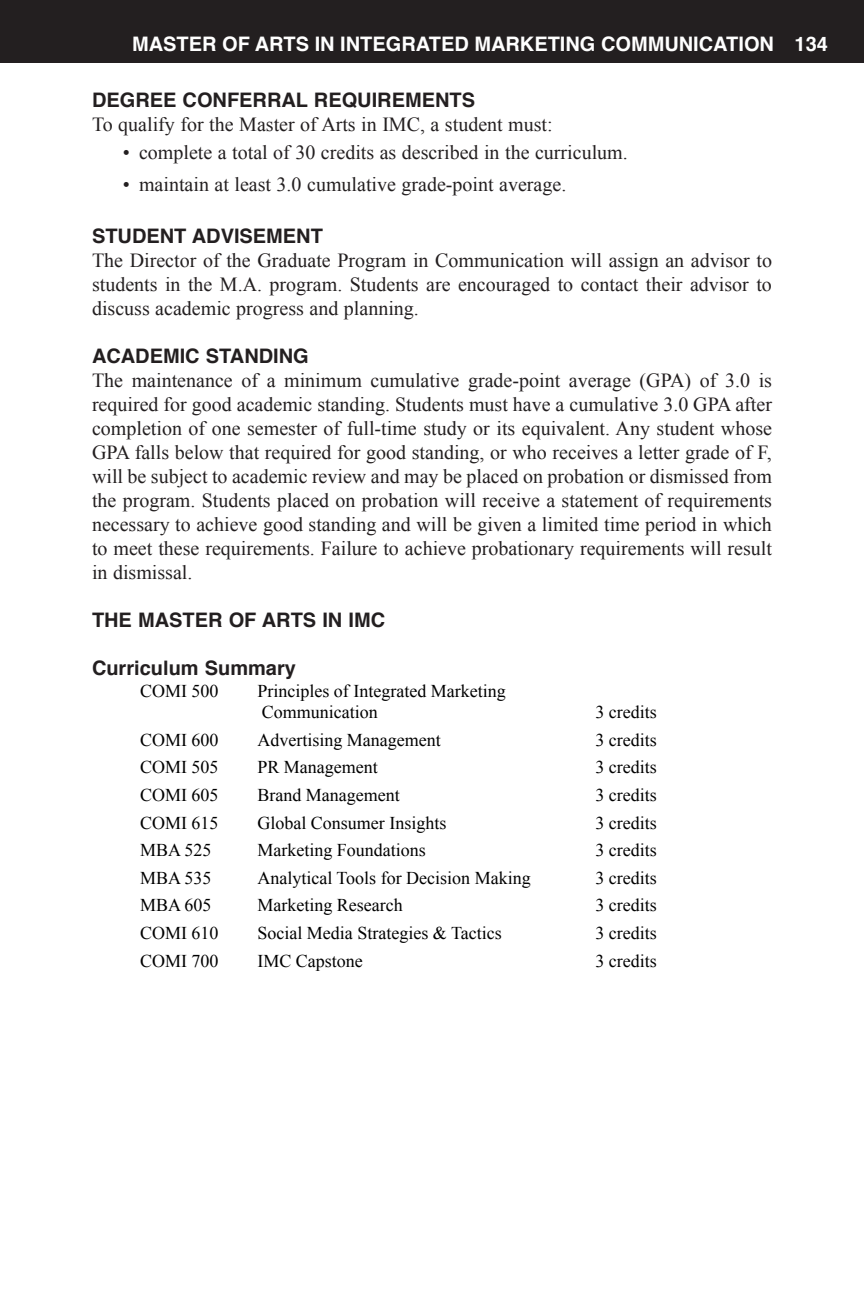
<style>
.page{position:relative;width:864px;height:1296px;background:#fff}
.page>*{position:absolute;margin:0;border:0;box-sizing:border-box;transform-origin:0 0}
.First_Paragraph{font:20px/24px "Times New Roman";color:#231f20;text-align:justify}
.C_Head_-_U___L{font:700 20px "Helvetica";color:#231f20}
.t1{font:700 20px "Helvetica";color:#fff}
.t2{font:18px/21.6px "Times New Roman";color:#000}
</style>
<div class="page">
<div style="left:0;top:0;width:864px;height:63px;background:#231f20"></div>
<p class="t1" style="left:132px;top:28px;width:697px">MASTER OF ARTS IN INTEGRATED MARKETING COMMUNICATION 134</p>
<p class="C_Head_-_U___L" style="left:92px;top:84px;width:385px">DEGREE CONFERRAL REQUIREMENTS</p>
<p class="First_Paragraph" style="left:92px;top:112px;width:462px">To qualify for the Master of Arts in IMC, a student must:</p>
<p class="First_Paragraph" style="left:123px;top:140px;width:506px">• complete a total of 30 credits as described in the curriculum.</p>
<p class="First_Paragraph" style="left:123px;top:172px;width:445px">• maintain at least 3.0 cumulative grade-point average.</p>
<p class="C_Head_-_U___L" style="left:92px;top:220px;width:232px">STUDENT ADVISEMENT</p>
<p class="First_Paragraph" style="left:92px;top:248px;width:682px">The Director of the Graduate Program in Communication will assign an advisor to students in the M.A. program. Students are encouraged to contact their advisor to discuss academic progress and planning.</p>
<p class="C_Head_-_U___L" style="left:92px;top:340px;width:218px">ACADEMIC STANDING</p>
<p class="First_Paragraph" style="left:92px;top:368px;width:682px">The maintenance of a minimum cumulative grade-point average (GPA) of 3.0 is required for good academic standing. Students must have a cumulative 3.0 GPA after completion of one semester of full-time study or its equivalent. Any student whose GPA falls below that required for good standing, or who receives a letter grade of F, will be subject to academic review and may be placed on probation or dismissed from the program. Students placed on probation will receive a statement of requirements necessary to achieve good standing and will be given a limited time period in which to meet these requirements. Failure to achieve probationary requirements will result in dismissal.</p>
<p class="C_Head_-_U___L" style="left:92px;top:604px;width:295px">THE MASTER OF ARTS IN IMC</p>
<p class="C_Head_-_U___L" style="left:92px;top:652px;width:205px">Curriculum Summary</p>
<p class="t2" style="left:140px;top:679px;width:80px">COMI 500</p>
<p class="t2" style="left:257px;top:679px;width:250px">Principles of Integrated Marketing<br>Communication</p>
<p class="t2" style="left:595px;top:701px;width:63px">3 credits</p>
<p class="t2" style="left:140px;top:729px;width:80px">COMI 600</p>
<p class="t2" style="left:257px;top:729px;width:185px">Advertising Management</p>
<p class="t2" style="left:595px;top:729px;width:63px">3 credits</p>
<p class="t2" style="left:140px;top:756px;width:80px">COMI 505</p>
<p class="t2" style="left:257px;top:756px;width:122px">PR Management</p>
<p class="t2" style="left:595px;top:756px;width:63px">3 credits</p>
<p class="t2" style="left:140px;top:784px;width:80px">COMI 605</p>
<p class="t2" style="left:257px;top:784px;width:144px">Brand Management</p>
<p class="t2" style="left:595px;top:784px;width:63px">3 credits</p>
<p class="t2" style="left:140px;top:812px;width:80px">COMI 615</p>
<p class="t2" style="left:257px;top:812px;width:190px">Global Consumer Insights</p>
<p class="t2" style="left:595px;top:812px;width:63px">3 credits</p>
<p class="t2" style="left:140px;top:839px;width:73px">MBA 525</p>
<p class="t2" style="left:257px;top:839px;width:170px">Marketing Foundations</p>
<p class="t2" style="left:595px;top:839px;width:63px">3 credits</p>
<p class="t2" style="left:140px;top:867px;width:73px">MBA 535</p>
<p class="t2" style="left:257px;top:867px;width:275px">Analytical Tools for Decision Making</p>
<p class="t2" style="left:595px;top:867px;width:63px">3 credits</p>
<p class="t2" style="left:140px;top:894px;width:73px">MBA 605</p>
<p class="t2" style="left:257px;top:894px;width:147px">Marketing Research</p>
<p class="t2" style="left:595px;top:894px;width:63px">3 credits</p>
<p class="t2" style="left:140px;top:922px;width:80px">COMI 610</p>
<p class="t2" style="left:257px;top:922px;width:246px">Social Media Strategies &amp; Tactics</p>
<p class="t2" style="left:595px;top:922px;width:63px">3 credits</p>
<p class="t2" style="left:140px;top:950px;width:80px">COMI 700</p>
<p class="t2" style="left:257px;top:950px;width:107px">IMC Capstone</p>
<p class="t2" style="left:595px;top:950px;width:63px">3 credits</p>
</div>
